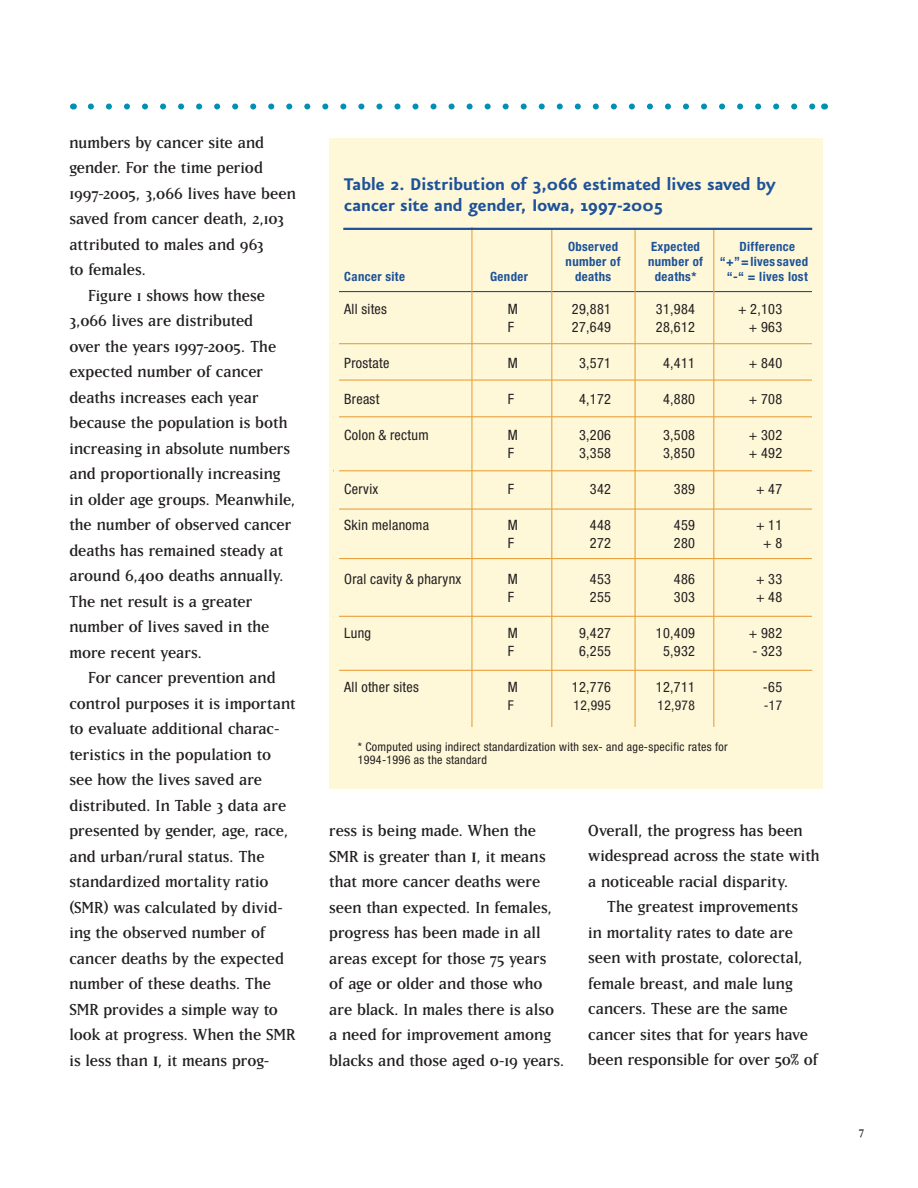
<style>
.page{position:relative;width:918px;height:1188px;background:#fff}
.page>*{position:absolute;margin:0;border:0;box-sizing:border-box;transform-origin:0 0}
.t1{font:700 20.25px/21px "Eureka Sans";letter-spacing:-.01em;color:#1e5298}
.t2{font:18.75px/25.5px "Matrix";letter-spacing:-.005em;color:#231f20}
.t3{font:condensed 14.25px "Helvetica Neue";letter-spacing:.02em;color:#231f20}
.t4{font:condensed 13.5px "Helvetica Neue";letter-spacing:.025em;color:#231f20}
.t5{font:700 condensed 12.75px "Helvetica Neue";letter-spacing:.03em;color:#1e5298}
.t6{font:condensed 12px/13.5px "Helvetica Neue";letter-spacing:.025em;color:#231f20}
.s1{font-size:22.5px}
</style>
<div class="page">
<div style="left:329px;top:138px;width:493px;height:651px;background:#fef8d9"></div>
<hr style="left:335px;top:291px;width:481px;height:1px;background:#1e5298">
<hr style="left:334px;top:343px;width:483px;height:1px;background:#e8a13f">
<hr style="left:334px;top:380px;width:482px;height:1px;background:#e8a13f">
<hr style="left:334px;top:416px;width:481px;height:1px;background:#e8a13f">
<hr style="left:333px;top:470px;width:483px;height:1px;background:#e8a13f">
<hr style="left:334px;top:508px;width:484px;height:2px;background:#e8a13f">
<hr style="left:334px;top:558px;width:485px;height:1px;background:#e8a13f">
<hr style="left:334px;top:616px;width:484px;height:1px;background:#e8a13f">
<hr style="left:471px;top:227px;width:1px;height:501px;background:#e8a13f">
<hr style="left:634px;top:228px;width:2px;height:505px;background:#e8a13f">
<hr style="left:551px;top:228px;width:1px;height:503px;background:#e8a13f">
<hr style="left:713px;top:228px;width:1px;height:502px;background:#e8a13f">
<div style="left:812px;top:221px;width:8px;height:522px;background:#fef8d9"></div>
<hr style="left:334px;top:236px;width:4px;height:502px;background:#fef8d9">
<svg style="left:91px;top:104px;width:724px;height:6px"></svg>
<hr style="left:343px;top:228px;width:469px;height:2px;background:#1e5298">
<hr style="left:339px;top:670px;width:473px;height:1px;background:#e8a13f">
<div style="left:434px;top:728px;width:308px;height:8px;background:#fef8d9"></div>
<p class="t2" style="left:69px;top:129px;width:196px">numbers by cancer site and</p>
<p class="t2" style="left:69px;top:155px;width:195px">gender. For the time period</p>
<p class="t2" style="left:69px;top:180px;width:228px">1997-2005, 3,066 lives have been</p>
<p class="t2" style="left:69px;top:206px;width:216px">saved from cancer death, 2,103</p>
<p class="t2" style="left:69px;top:231px;width:196px">attributed to males and 963</p>
<p class="t2" style="left:69px;top:257px;width:78px">to females.</p>
<p class="t2" style="left:88px;top:282px;width:178px">Figure 1 shows how these</p>
<p class="t2" style="left:69px;top:308px;width:185px">3,066 lives are distributed</p>
<p class="t2" style="left:69px;top:333px;width:208px">over the years 1997-2005. The</p>
<p class="t2" style="left:69px;top:359px;width:195px">expected number of cancer</p>
<p class="t2" style="left:69px;top:384px;width:191px">deaths increases each year</p>
<p class="t2" style="left:69px;top:410px;width:220px">because the population is both</p>
<p class="t2" style="left:69px;top:435px;width:222px">increasing in absolute numbers</p>
<p class="t2" style="left:69px;top:461px;width:212px">and proportionally increasing</p>
<p class="t2" style="left:69px;top:486px;width:228px">in older age groups. Meanwhile,</p>
<p class="t2" style="left:69px;top:512px;width:223px">the number of observed cancer</p>
<p class="t2" style="left:69px;top:537px;width:215px">deaths has remained steady at</p>
<p class="t2" style="left:69px;top:563px;width:216px">around 6,400 deaths annually.</p>
<p class="t2" style="left:69px;top:588px;width:184px">The net result is a greater</p>
<p class="t2" style="left:69px;top:614px;width:202px">number of lives saved in the</p>
<p class="t2" style="left:69px;top:639px;width:134px">more recent years.</p>
<p class="t2" style="left:88px;top:665px;width:189px">For cancer prevention and</p>
<p class="t2" style="left:69px;top:690px;width:228px">control purposes it is important</p>
<p class="t2" style="left:69px;top:716px;width:212px">to evaluate additional charac-</p>
<p class="t2" style="left:69px;top:741px;width:203px">teristics in the population to</p>
<p class="t2" style="left:69px;top:767px;width:194px">see how the lives saved are</p>
<p class="t2" style="left:69px;top:792px;width:219px">distributed. In Table 3 data are</p>
<p class="t2" style="left:69px;top:818px;width:220px">presented by gender, age, race,</p>
<p class="t2" style="left:69px;top:843px;width:197px">and urban/rural status. The</p>
<p class="t2" style="left:69px;top:869px;width:201px">standardized mortality ratio</p>
<p class="t2" style="left:69px;top:894px;width:215px">(SMR) was calculated by divid-</p>
<p class="t2" style="left:69px;top:920px;width:198px">ing the observed number of</p>
<p class="t2" style="left:69px;top:945px;width:216px">cancer deaths by the expected</p>
<p class="t2" style="left:69px;top:971px;width:203px">number of these deaths. The</p>
<p class="t2" style="left:69px;top:996px;width:210px">SMR provides a simple way to</p>
<p class="t2" style="left:69px;top:1022px;width:227px">look at progress. When the SMR</p>
<p class="t2" style="left:69px;top:1047px;width:201px">is less than <span class="s1">1</span>, it means prog-</p>
<p class="t1" style="left:344px;top:175px;width:433px">Table 2. Distribution of 3,066 estimated lives saved by cancer site and gender, Iowa, 1997-2005</p>
<p class="t5" style="left:568px;top:238px;width:52px">Observed</p>
<p class="t5" style="left:651px;top:238px;width:50px">Expected</p>
<p class="t5" style="left:739px;top:238px;width:57px">Difference</p>
<p class="t5" style="left:566px;top:254px;width:56px">number of</p>
<p class="t5" style="left:648px;top:254px;width:56px">number of</p>
<p class="t5" style="left:720px;top:254px;width:90px">“+”=livessaved</p>
<p class="t5" style="left:344px;top:269px;width:62px">Cancer site</p>
<p class="t5" style="left:490px;top:269px;width:39px">Gender</p>
<p class="t5" style="left:575px;top:269px;width:38px">deaths</p>
<p class="t5" style="left:655px;top:269px;width:43px">deaths*</p>
<p class="t5" style="left:727px;top:269px;width:83px">“-“ = lives lost</p>
<p class="t3" style="left:344px;top:301px;width:44px">All sites</p>
<p class="t3" style="left:508px;top:301px;width:12px">M</p>
<p class="t3" style="left:572px;top:301px;width:41px">29,881</p>
<p class="t3" style="left:656px;top:301px;width:41px">31,984</p>
<p class="t3" style="left:738px;top:301px;width:46px">+ 2,103</p>
<p class="t3" style="left:508px;top:319px;width:8px">F</p>
<p class="t3" style="left:572px;top:319px;width:41px">27,649</p>
<p class="t3" style="left:656px;top:319px;width:41px">28,612</p>
<p class="t3" style="left:749px;top:319px;width:35px">+ 963</p>
<p class="t3" style="left:344px;top:355px;width:47px">Prostate</p>
<p class="t3" style="left:508px;top:355px;width:12px">M</p>
<p class="t3" style="left:579px;top:355px;width:33px">3,571</p>
<p class="t3" style="left:663px;top:355px;width:33px">4,411</p>
<p class="t3" style="left:749px;top:355px;width:35px">+ 840</p>
<p class="t3" style="left:344px;top:391px;width:37px">Breast</p>
<p class="t3" style="left:508px;top:391px;width:8px">F</p>
<p class="t3" style="left:579px;top:391px;width:33px">4,172</p>
<p class="t3" style="left:663px;top:391px;width:33px">4,880</p>
<p class="t3" style="left:749px;top:391px;width:35px">+ 708</p>
<p class="t3" style="left:344px;top:427px;width:86px">Colon &amp; rectum</p>
<p class="t3" style="left:508px;top:427px;width:12px">M</p>
<p class="t3" style="left:579px;top:427px;width:33px">3,206</p>
<p class="t3" style="left:663px;top:427px;width:33px">3,508</p>
<p class="t3" style="left:749px;top:427px;width:35px">+ 302</p>
<p class="t3" style="left:508px;top:445px;width:8px">F</p>
<p class="t3" style="left:579px;top:445px;width:33px">3,358</p>
<p class="t3" style="left:663px;top:445px;width:33px">3,850</p>
<p class="t3" style="left:749px;top:445px;width:35px">+ 492</p>
<p class="t3" style="left:344px;top:481px;width:36px">Cervix</p>
<p class="t3" style="left:508px;top:481px;width:8px">F</p>
<p class="t3" style="left:590px;top:481px;width:23px">342</p>
<p class="t3" style="left:674px;top:481px;width:23px">389</p>
<p class="t3" style="left:756px;top:481px;width:28px">+ 47</p>
<p class="t3" style="left:344px;top:517px;width:86px">Skin melanoma</p>
<p class="t3" style="left:508px;top:517px;width:12px">M</p>
<p class="t3" style="left:590px;top:517px;width:23px">448</p>
<p class="t3" style="left:674px;top:517px;width:23px">459</p>
<p class="t3" style="left:756px;top:517px;width:28px">+ 11</p>
<p class="t3" style="left:508px;top:535px;width:8px">F</p>
<p class="t3" style="left:590px;top:535px;width:23px">272</p>
<p class="t3" style="left:674px;top:535px;width:23px">280</p>
<p class="t3" style="left:763px;top:535px;width:21px">+ 8</p>
<p class="t3" style="left:344px;top:571px;width:119px">Oral cavity &amp; pharynx</p>
<p class="t3" style="left:508px;top:571px;width:12px">M</p>
<p class="t3" style="left:590px;top:571px;width:23px">453</p>
<p class="t3" style="left:674px;top:571px;width:23px">486</p>
<p class="t3" style="left:756px;top:571px;width:28px">+ 33</p>
<p class="t3" style="left:508px;top:589px;width:8px">F</p>
<p class="t3" style="left:590px;top:589px;width:23px">255</p>
<p class="t3" style="left:674px;top:589px;width:23px">303</p>
<p class="t3" style="left:756px;top:589px;width:28px">+ 48</p>
<p class="t3" style="left:344px;top:625px;width:28px">Lung</p>
<p class="t3" style="left:508px;top:625px;width:12px">M</p>
<p class="t3" style="left:579px;top:625px;width:33px">9,427</p>
<p class="t3" style="left:656px;top:625px;width:41px">10,409</p>
<p class="t3" style="left:749px;top:625px;width:35px">+ 982</p>
<p class="t3" style="left:508px;top:643px;width:8px">F</p>
<p class="t3" style="left:579px;top:643px;width:33px">6,255</p>
<p class="t3" style="left:663px;top:643px;width:33px">5,932</p>
<p class="t3" style="left:752px;top:643px;width:31px">- 323</p>
<p class="t3" style="left:344px;top:679px;width:76px">All other sites</p>
<p class="t3" style="left:508px;top:679px;width:12px">M</p>
<p class="t3" style="left:572px;top:679px;width:41px">12,776</p>
<p class="t3" style="left:656px;top:679px;width:41px">12,711</p>
<p class="t3" style="left:763px;top:679px;width:21px">-65</p>
<p class="t4" style="left:508px;top:698px;width:7px">F</p>
<p class="t4" style="left:574px;top:698px;width:39px">12,995</p>
<p class="t4" style="left:658px;top:698px;width:39px">12,978</p>
<p class="t4" style="left:764px;top:698px;width:20px">-17</p>
<p class="t6" style="left:358px;top:740px;width:371px">* Computed using indirect standardization with sex- and age-specific rates for<br>1994-1996 as the standard</p>
<p class="t2" style="left:329px;top:818px;width:237px">ress is being made. When the<br>SMR is greater than <span class="s1">1</span>, it means that more cancer deaths were seen than expected. In females, progress has been made in all areas except for those 75 years of age or older and those who are black. In males there is also a need for improvement among blacks and those aged 0-19 years.</p>
<p class="t2" style="left:588px;top:817px;width:233px">Overall, the progress has been widespread across the state with a noticeable racial disparity.</p>
<p class="t2" style="left:588px;top:894px;width:232px;text-indent:19px">The greatest improvements<br>in mortality rates to date are seen with prostate, colorectal, female breast, and male lung cancers. These are the same cancer sites that for years have been responsible for over 50% of</p>
</div>
